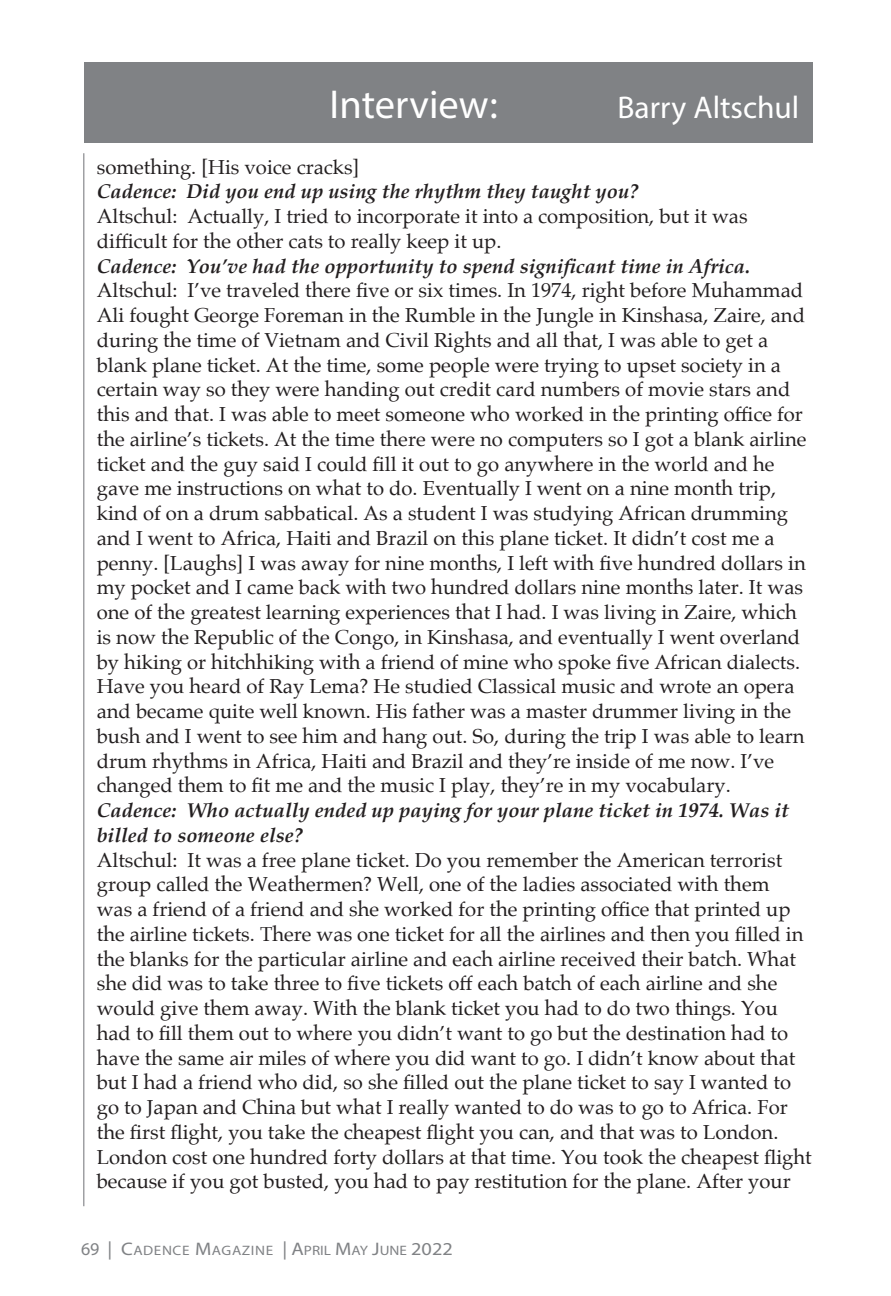
<style>
.page{position:relative;width:891px;height:1296px;background:#fff}
.page>*{position:absolute;margin:0;border:0;box-sizing:border-box;transform-origin:0 0}
.t1{font:40.5px "Myriad Pro";color:#fff}
.t2{font:31.5px "Myriad Pro";color:#fff}
.t3{font:20.25px/24.8px "Palatino";color:#231f20}
.t4{font:italic 700 20.25px/24.8px "Palatino";color:#231f20}
.t5{font:13.72px "Myriad Pro";letter-spacing:.04em;color:#808285;scale:1.11 1}
.s1{font-size:18px}
.s2{font-size:18.22px}
</style>
<div class="page">
<div style="left:84px;top:62px;width:729px;height:81px;background:#808285"></div>
<hr style="left:83px;top:153px;width:1px;height:1053px;background:#808285">
<p class="t1" style="left:329px;top:80px;width:170px">Interview:</p>
<p class="t2" style="left:618px;top:88px;width:183px">Barry Altschul</p>
<p class="t3" style="left:97px;top:154px;width:264px">something. [His voice cracks]</p>
<p class="t4" style="left:97px;top:179px;width:543px">Cadence: Did you end up using the rhythm they taught you?</p>
<p class="t3" style="left:97px;top:204px;width:652px">Altschul: Actually, I tried to incorporate it into a composition, but it was difficult for the other cats to really keep it up.</p>
<p class="t4" style="left:97px;top:253px;width:655px">Cadence: You’ve had the opportunity to spend significant time in Africa.</p>
<p class="t3" style="left:97px;top:278px;width:711px">Altschul: I’ve traveled there five or six times. In 1974, right before Muhammad Ali fought George Foreman in the Rumble in the Jungle in Kinshasa, Zaire, and during the time of Vietnam and Civil Rights and all that, I was able to get a blank plane ticket. At the time, some people were trying to upset society in a certain way so they were handing out credit card numbers of movie stars and this and that. I was able to meet someone who worked in the printing office for the airline’s tickets. At the time there were no computers so I got a blank airline ticket and the guy said I could fill it out to go anywhere in the world and he gave me instructions on what to do. Eventually I went on a nine month trip, kind of on a drum sabbatical. As a student I was studying African drumming and I went to Africa, Haiti and Brazil on this plane ticket. It didn’t cost me a penny. [Laughs] I was away for nine months, I left with five hundred dollars in my pocket and I came back with two hundred dollars nine months later. It was one of the greatest learning experiences that I had. I was living in Zaire, which is now the Republic of the Congo, in Kinshasa, and eventually I went overland by hiking or hitchhiking with a friend of mine who spoke five African dialects.<br>Have you heard of Ray Lema? He studied Classical music and wrote an opera and became quite well known. His father was a master drummer living in the bush and I went to see him and hang out. So, during the trip I was able to learn drum rhythms in Africa, Haiti and Brazil and they’re inside of me now. I’ve changed them to fit me and the music I play, they’re in my vocabulary.</p>
<p class="t4" style="left:97px;top:798px;width:694px">Cadence: Who actually ended up paying for your plane ticket in 1974. Was it billed to someone else?</p>
<p class="t3" style="left:97px;top:847px;width:717px">Altschul: It was a free plane ticket. Do you remember the American terrorist group called the Weathermen? Well, one of the ladies associated with them<br>was a friend of a friend and she worked for the printing office that printed up the airline tickets. There was one ticket for all the airlines and then you filled in the blanks for the particular airline and each airline received their batch. What she did was to take three to five tickets off each batch of each airline and she would give them away. With the blank ticket you had to do two things. You had to fill them out to where you didn’t want to go but the destination had to have the same air miles of where you did want to go. I didn’t know about that but I had a friend who did, so she filled out the plane ticket to say I wanted to go to Japan and China but what I really wanted to do was to go to Africa. For the first flight, you take the cheapest flight you can, and that was to London.<br>London cost one hundred forty dollars at that time. You took the cheapest flight because if you got busted, you had to pay restitution for the plane. After your</p>
<p class="t5" style="left:81px;top:1242px;width:336px"><span class="s1">69</span> <span class="s2">|</span> <span class="s2">C</span>ADENCE <span class="s2">M</span>AGAZINE <span class="s2">| A</span>PRIL <span class="s2">M</span>AY <span class="s2">J</span>UNE <span class="s2">2022</span></p>
</div>
